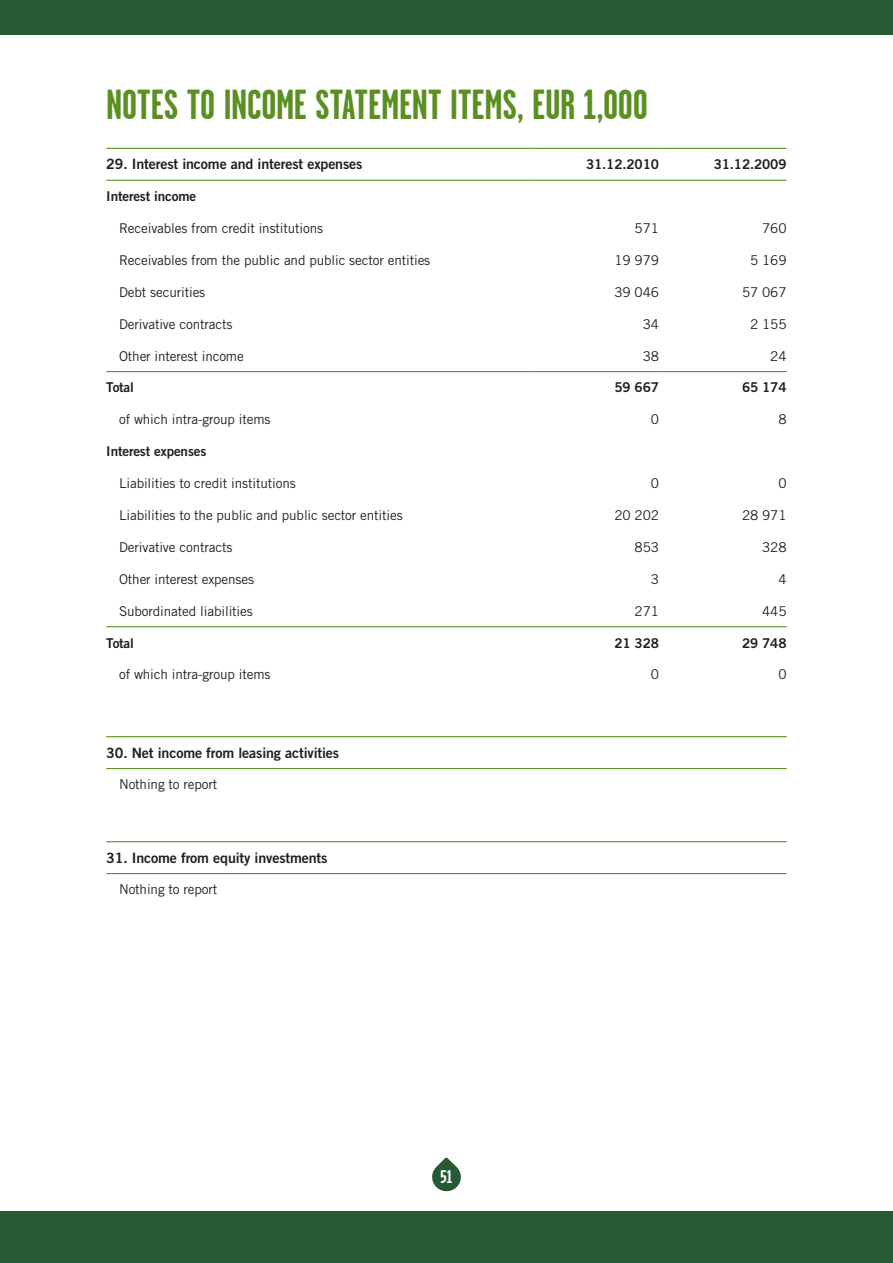
<style>
.page{position:relative;width:893px;height:1263px;background:#fff}
.page>*{position:absolute;margin:0;border:0;box-sizing:border-box;transform-origin:0 0}
.t1{font:700 42px "Garage Gothic S Pankki";letter-spacing:-.005em;color:#5b8f22}
.t2{font:700 18.15px "Garage Gothic S Pankki";color:#fff}
.t3{font:14.25px "Trade Gothic LT Std Bd 2";letter-spacing:-.01em;color:#231f20}
.t4{font:13.5px "Trade Gothic LT Std";letter-spacing:-.01em;color:#231f20}
.t5{font:13.5px "Trade Gothic LT Std Bd 2";letter-spacing:-.01em;color:#231f20}
</style>
<div class="page">
<div style="left:0;top:0;width:893px;height:34px;background:#275937"></div>
<div style="left:0;top:1212px;width:893px;height:51px;background:#275937"></div>
<svg style="left:432px;top:1157px;width:29px;height:35px"></svg>
<hr style="left:106px;top:148px;width:425px;height:1px;background:#5b8f22">
<hr style="left:531px;top:148px;width:128px;height:1px;background:#5b8f22">
<hr style="left:659px;top:148px;width:128px;height:1px;background:#5b8f22">
<hr style="left:106px;top:180px;width:425px;height:1px;background:#5b8f22">
<hr style="left:531px;top:180px;width:128px;height:1px;background:#5b8f22">
<hr style="left:659px;top:180px;width:128px;height:1px;background:#5b8f22">
<hr style="left:106px;top:371px;width:425px;height:1px;background:#5b8f22">
<hr style="left:531px;top:371px;width:128px;height:1px;background:#5b8f22">
<hr style="left:659px;top:371px;width:128px;height:1px;background:#5b8f22">
<hr style="left:106px;top:626px;width:425px;height:1px;background:#5b8f22">
<hr style="left:531px;top:626px;width:128px;height:1px;background:#5b8f22">
<hr style="left:659px;top:626px;width:128px;height:1px;background:#5b8f22">
<hr style="left:106px;top:736px;width:681px;height:1px;background:#5b8f22">
<hr style="left:106px;top:768px;width:681px;height:1px;background:#5b8f22">
<hr style="left:106px;top:841px;width:681px;height:1px;background:#5b8f22">
<hr style="left:106px;top:873px;width:681px;height:1px;background:#5b8f22">
<h1 class="t1" style="left:106px;top:82px;width:543px">NOTES TO INCOME STATEMENT ITEMS, EUR 1,000</h1>
<p class="t3" style="left:106px;top:155px;width:258px">29. I nterest income and interest expenses</p>
<p class="t5" style="left:586px;top:156px;width:75px">31.12.2010</p>
<p class="t5" style="left:714px;top:156px;width:75px">31.12.2009</p>
<p class="t5" style="left:106px;top:188px;width:91px">I nterest income</p>
<p class="t4" style="left:119px;top:220px;width:206px">Receivables from credit institutions</p>
<p class="t4" style="left:635px;top:220px;width:26px">571</p>
<p class="t4" style="left:762px;top:220px;width:26px">760</p>
<p class="t4" style="left:119px;top:252px;width:313px">Receivables from the public and public sector entities</p>
<p class="t4" style="left:614px;top:252px;width:46px">19 979</p>
<p class="t4" style="left:750px;top:252px;width:38px">5 169</p>
<p class="t4" style="left:119px;top:284px;width:88px">Debt securities</p>
<p class="t4" style="left:614px;top:284px;width:46px">39 046</p>
<p class="t4" style="left:742px;top:284px;width:46px">57 067</p>
<p class="t4" style="left:119px;top:316px;width:115px">Derivative contracts</p>
<p class="t4" style="left:643px;top:316px;width:18px">34</p>
<p class="t4" style="left:750px;top:316px;width:38px">2 155</p>
<p class="t4" style="left:119px;top:347px;width:126px">Other interest income</p>
<p class="t4" style="left:643px;top:347px;width:18px">38</p>
<p class="t4" style="left:770px;top:347px;width:18px">24</p>
<p class="t5" style="left:106px;top:379px;width:29px">Total</p>
<p class="t5" style="left:614px;top:379px;width:46px">59 667</p>
<p class="t5" style="left:742px;top:379px;width:46px">65 174</p>
<p class="t4" style="left:119px;top:411px;width:153px">of which intra-group items</p>
<p class="t4" style="left:651px;top:411px;width:10px">0</p>
<p class="t4" style="left:778px;top:411px;width:10px">8</p>
<p class="t5" style="left:106px;top:443px;width:102px">I nterest expenses</p>
<p class="t4" style="left:119px;top:475px;width:178px">Liabilities to credit institutions</p>
<p class="t4" style="left:651px;top:475px;width:10px">0</p>
<p class="t4" style="left:778px;top:475px;width:10px">0</p>
<p class="t4" style="left:119px;top:507px;width:285px">Liabilities to the public and public sector entities</p>
<p class="t4" style="left:614px;top:507px;width:46px">20 202</p>
<p class="t4" style="left:742px;top:507px;width:46px">28 971</p>
<p class="t4" style="left:119px;top:539px;width:115px">Derivative contracts</p>
<p class="t4" style="left:635px;top:539px;width:26px">853</p>
<p class="t4" style="left:762px;top:539px;width:26px">328</p>
<p class="t4" style="left:119px;top:571px;width:136px">Other interest expenses</p>
<p class="t4" style="left:651px;top:571px;width:10px">3</p>
<p class="t4" style="left:778px;top:571px;width:10px">4</p>
<p class="t4" style="left:119px;top:603px;width:135px">Subordinated liabilities</p>
<p class="t4" style="left:635px;top:603px;width:26px">271</p>
<p class="t4" style="left:762px;top:603px;width:26px">445</p>
<p class="t5" style="left:106px;top:634px;width:29px">Total</p>
<p class="t5" style="left:614px;top:634px;width:46px">21 328</p>
<p class="t5" style="left:742px;top:634px;width:46px">29 748</p>
<p class="t4" style="left:119px;top:666px;width:153px">of which intra-group items</p>
<p class="t4" style="left:651px;top:666px;width:10px">0</p>
<p class="t4" style="left:778px;top:666px;width:10px">0</p>
<p class="t3" style="left:106px;top:744px;width:234px">30. Net income from leasing activities</p>
<p class="t4" style="left:119px;top:776px;width:100px">Nothing to report</p>
<p class="t3" style="left:106px;top:849px;width:223px">31. I ncome from equity investments</p>
<p class="t4" style="left:119px;top:881px;width:100px">Nothing to report</p>
<h2 class="t2" style="left:440px;top:1167px;width:14px">51</h2>
</div>
